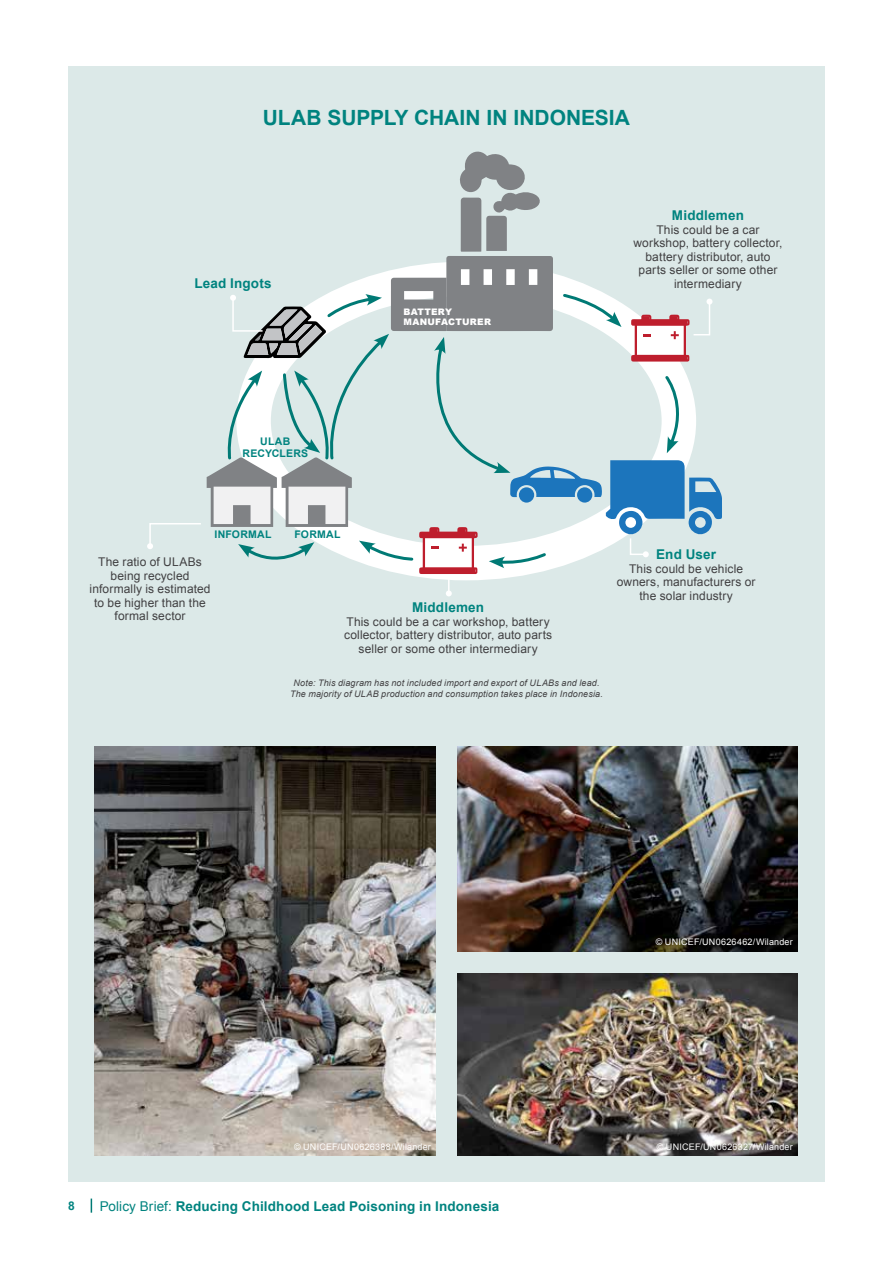
<style>
.page{position:relative;width:893px;height:1263px;background:#fff}
.page>*{position:absolute;margin:0;border:0;box-sizing:border-box;transform-origin:0 0}
.t1{font:700 21px "Arial";color:#00837f}
.t2{font:700 13.5px "Arial";letter-spacing:.01em;color:#00837f}
.t3{font:12px/13.5px "Arial";letter-spacing:.01em;color:#414042;text-align:center}
.t4{font:700 12px "Arial";color:#00837f}
.t5{font:700 10.5px/12px "Arial";letter-spacing:.025em;color:#00837f;text-align:center}
.t6{font:italic 9px/10.5px "Arial";letter-spacing:.02em;color:#414042;text-align:center}
.t7{font:9px "Arial";letter-spacing:.025em;color:#fff}
.t8{font:900 9px/10.8px "Arial";letter-spacing:.03em;color:#fff}
.s1{font-weight:400}
</style>
<div class="page">
<div style="left:68px;top:67px;width:757px;height:1115px;background:#dce9e8"></div>
<img style="left:94px;top:747px;width:341px;height:409px">
<img style="left:457px;top:747px;width:341px;height:204px">
<img style="left:457px;top:973px;width:341px;height:183px">
<svg style="left:147px;top:151px;width:575px;height:445px"></svg>
<svg style="left:91px;top:1198px;width:1px;height:15px"></svg>
<h1 class="t1" style="left:263px;top:104px;width:369px">ULAB SUPPLY CHAIN IN INDONESIA</h1>
<p class="t2" style="left:194px;top:274px;width:79px">Lead Ingots</p>
<p class="t8" style="left:403px;top:306px;width:89px">BATTERY<br>MANUFACTURER</p>
<p class="t2" style="left:672px;top:207px;width:74px">Middlemen</p>
<p class="t3" style="left:633px;top:223px;width:151px">This could be a car workshop, battery collector, battery distributor, auto parts seller or some other intermediary</p>
<p class="t5" style="left:243px;top:436px;width:67px">ULAB<br>RECYCLERS</p>
<p class="t5" style="left:215px;top:529px;width:58px">INFORMAL</p>
<p class="t5" style="left:295px;top:529px;width:47px">FORMAL</p>
<p class="t3" style="left:90px;top:555px;width:123px">The ratio of ULABs being recycled informally is estimated to be higher than the formal sector</p>
<p class="t2" style="left:412px;top:599px;width:74px">Middlemen</p>
<p class="t3" style="left:344px;top:615px;width:210px">This could be a car workshop, battery collector, battery distributor, auto parts seller or some other intermediary</p>
<p class="t6" style="left:290px;top:678px;width:314px">Note: This diagram has not included import and export of ULABs and lead.<br>The majority of ULAB production and consumption takes place in Indonesia.</p>
<p class="t2" style="left:656px;top:545px;width:61px">End User</p>
<p class="t3" style="left:617px;top:562px;width:140px">This could be vehicle owners, manufacturers or the solar industry</p>
<p class="t7" style="left:656px;top:936px;width:139px">© UNICEF/UN0626462/Wilander</p>
<p class="t7" style="left:294px;top:1141px;width:138px">© UNICEF/UN0626388/Wilander</p>
<p class="t7" style="left:657px;top:1141px;width:138px">© UNICEF/UN0626327/Wilander</p>
<p class="t4" style="left:68px;top:1198px;width:8px">8</p>
<p class="t2" style="left:100px;top:1197px;width:401px"><span class="s1">Policy Brief:</span> Reducing Childhood Lead Poisoning in Indonesia</p>
</div>
